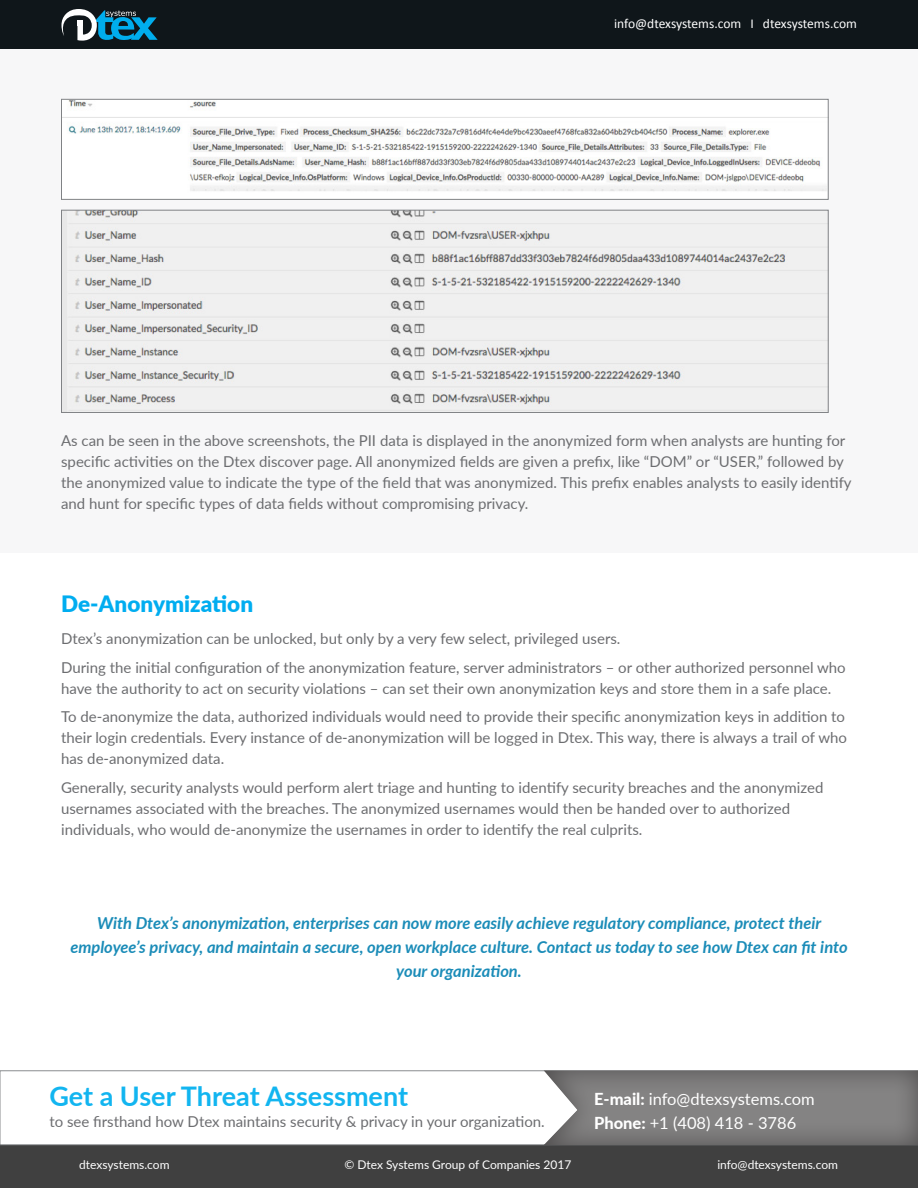
<style>
.page{position:relative;width:918px;height:1188px;background:#fff}
.page>*{position:absolute;margin:0;border:0;box-sizing:border-box;transform-origin:0 0}
.t1{font:700 27px "Lato";color:#12b5f0}
.t2{font:900 22.5px "Lato";color:#00adf0}
.Paragraph_Style_1{font:italic 700 16.5px/24px "Lato";color:#1b8cb8;text-align:center}
.t3{font:16.5px "Lato";color:#fff}
.Paragraph_Style_1-2{font:15px/21px "Lato";color:#6c6d70}
.t4{font:13.5px "Calibri";letter-spacing:-.01em;color:#fff}
.t5{font:12px "Lato";color:#fff}
.s1{font-weight:800}
</style>
<div class="page">
<div style="left:0;top:0;width:918px;height:49px;background:#0f161a"></div>
<svg style="left:61px;top:9px;width:97px;height:32px;background:#32677c"></svg>
<div style="left:0;top:1145px;width:918px;height:43px;background:#404040"></div>
<div style="left:0;top:1070px;width:918px;height:75px;border:1px solid #8a8c8f"></div>
<div style="left:543px;top:1067px;width:375px;height:78px;background:#231f20;opacity:.49"></div>
<div style="left:0;top:49px;width:918px;height:504px;background:#f7f7f8"></div>
<img style="left:63px;top:101px;width:764px;height:90px">
<div style="left:61px;top:99px;width:768px;height:101px;border:1px solid #808285"></div>
<img style="left:63px;top:212px;width:764px;height:199px">
<div style="left:61px;top:210px;width:768px;height:203px;border:1px solid #808285"></div>
<p class="t4" style="left:614px;top:15px;width:244px">info@dtexsystems.com I dtexsystems.com</p>
<p class="Paragraph_Style_1-2" style="left:61px;top:429px;width:792px">As can be seen in the above screenshots, the PII data is displayed in the anonymized form when analysts are hunting for specific activities on the Dtex discover page. All anonymized fields are given a prefix, like “DOM” or “USER,” followed by the anonymized value to indicate the type of the field that was anonymized. This prefix enables analysts to easily identify and hunt for specific types of data fields without compromising privacy.</p>
<p class="t2" style="left:61px;top:587px;width:194px">De-Anonymization</p>
<p class="Paragraph_Style_1-2" style="left:61px;top:628px;width:561px">Dtex’s anonymization can be unlocked, but only by a very few select, privileged users.</p>
<p class="Paragraph_Style_1-2" style="left:61px;top:656px;width:786px">During the initial configuration of the anonymization feature, server administrators – or other authorized personnel who have the authority to act on security violations – can set their own anonymization keys and store them in a safe place.</p>
<p class="Paragraph_Style_1-2" style="left:61px;top:706px;width:787px">To de-anonymize the data, authorized individuals would need to provide their specific anonymization keys in addition to their login credentials. Every instance of de-anonymization will be logged in Dtex. This way, there is always a trail of who has de-anonymized data.</p>
<p class="Paragraph_Style_1-2" style="left:61px;top:776px;width:764px">Generally, security analysts would perform alert triage and hunting to identify security breaches and the anonymized usernames associated with the breaches. The anonymized usernames would then be handed over to authorized individuals, who would de-anonymize the usernames in order to identify the real culprits.</p>
<p class="Paragraph_Style_1" style="left:70px;top:910px;width:779px">With Dtex’s anonymization, enterprises can now more easily achieve regulatory compliance, protect their employee’s privacy, and maintain a secure, open workplace culture. Contact us today to see how Dtex can fit into your organization.</p>
<p class="t1" style="left:49px;top:1077px;width:360px">Get a User Threat Assessment</p>
<p class="Paragraph_Style_1-2" style="left:49px;top:1110px;width:497px">to see firsthand how Dtex maintains security &amp; privacy in your organization.</p>
<p class="t3" style="left:594px;top:1087px;width:222px"><span class="s1">E-mail:</span> info@dtexsystems.com</p>
<p class="t3" style="left:594px;top:1111px;width:204px"><span class="s1">Phone:</span> +1 (408) 418 - 3786</p>
<p class="t5" style="left:79px;top:1156px;width:92px">dtexsystems.com</p>
<p class="t5" style="left:344px;top:1156px;width:229px">© Dtex Systems Group of Companies 2017</p>
<p class="t5" style="left:717px;top:1156px;width:122px">info@dtexsystems.com</p>
</div>
